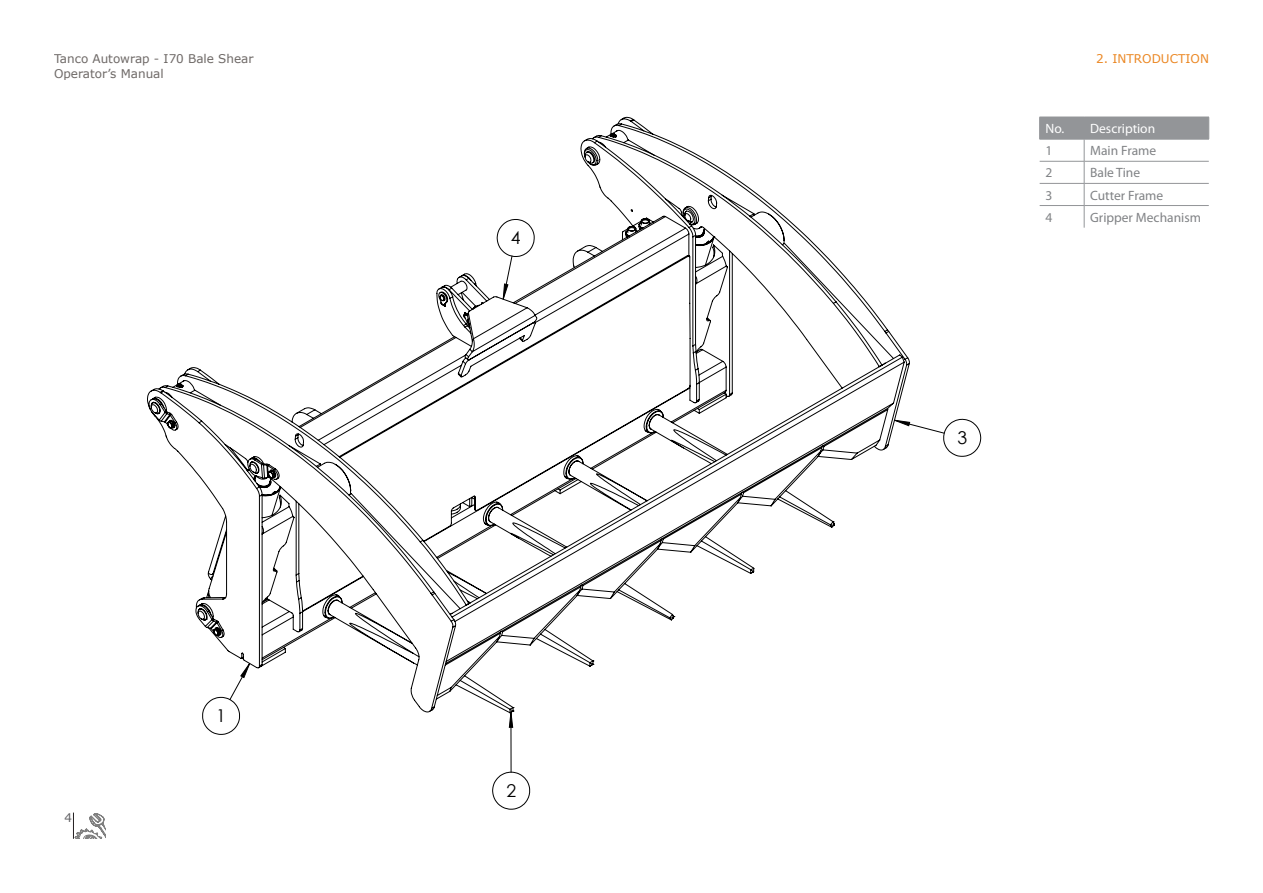
<style>
.page{position:relative;width:1263px;height:893px;background:#fff}
.page>*{position:absolute;margin:0;border:0;box-sizing:border-box;transform-origin:0 0}
.t1{font:17.7px "Century Gothic";color:#000}
.t2{font:13.5px "Myriad Pro";color:#808285}
.t3{font:13.5px "Myriad Pro";color:#fff}
.t4{font:12px/14.4px "Verdana";color:#3e3734}
.t5{font:12px "Verdana";color:#eb8723}
.t6{font:12px "Verdana";color:#636366}
</style>
<div class="page">
<svg style="left:73px;top:813px;width:32px;height:26px"></svg>
<svg style="left:147px;top:117px;width:763px;height:597px"></svg>
<svg style="left:1039px;top:117px;width:170px;height:111px"></svg>
<p class="t4" style="left:54px;top:51px;width:201px">Tanco Autowrap - I70 Bale Shear<br>Operator’s Manual</p>
<p class="t6" style="left:65px;top:809px;width:9px">4</p>
<p class="t1" style="left:216px;top:703px;width:11px">1</p>
<p class="t1" style="left:511px;top:225px;width:11px">4</p>
<p class="t1" style="left:506px;top:778px;width:11px">2</p>
<p class="t5" style="left:1096px;top:51px;width:114px">2. INTRODUCTION</p>
<p class="t3" style="left:1046px;top:120px;width:20px">No.</p>
<p class="t3" style="left:1090px;top:120px;width:67px">Description</p>
<p class="t2" style="left:1046px;top:142px;width:8px">1</p>
<p class="t2" style="left:1090px;top:142px;width:68px">Main Frame</p>
<p class="t2" style="left:1046px;top:165px;width:8px">2</p>
<p class="t2" style="left:1090px;top:165px;width:52px">Bale Tine</p>
<p class="t2" style="left:1046px;top:187px;width:8px">3</p>
<p class="t2" style="left:1090px;top:187px;width:75px">Cutter Frame</p>
<p class="t2" style="left:1046px;top:209px;width:8px">4</p>
<p class="t2" style="left:1090px;top:209px;width:112px">Gripper Mechanism</p>
<p class="t1" style="left:957px;top:425px;width:11px">3</p>
</div>
